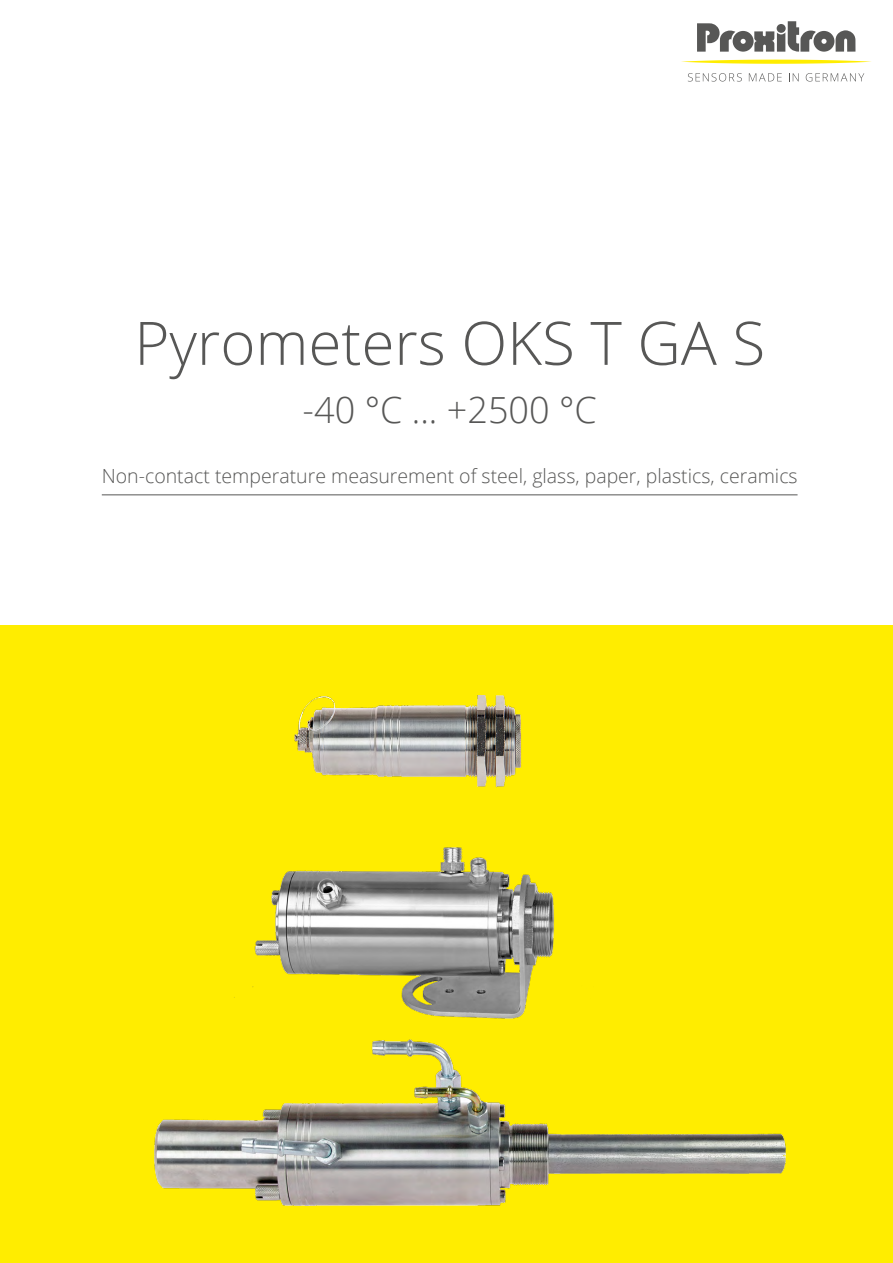
<style>
.page{position:relative;width:893px;height:1263px;background:#fff}
.page>*{position:absolute;margin:0;border:0;box-sizing:border-box;transform-origin:0 0}
.t1{font:300 60px "Open Sans";color:#575756}
.t2{font:300 36px "Open Sans";color:#575756}
.t3{font:300 19.5px "Open Sans";color:#575756}
</style>
<div class="page">
<div style="left:0;top:625px;width:893px;height:638px;background:#ffed00"></div>
<svg style="left:688px;top:73px;width:54px;height:9px"></svg>
<svg style="left:749px;top:73px;width:33px;height:8px"></svg>
<svg style="left:789px;top:73px;width:10px;height:8px"></svg>
<svg style="left:806px;top:73px;width:58px;height:9px"></svg>
<svg style="left:681px;top:60px;width:190px;height:4px"></svg>
<svg style="left:697px;top:21px;width:158px;height:31px"></svg>
<hr style="left:102px;top:495px;width:695px;height:1px;background:#575756">
<img style="left:154px;top:696px;width:632px;height:509px">
<h1 class="t1" style="left:134px;top:302px;width:632px">Pyrometers OKS T GA S</h1>
<h2 class="t2" style="left:303px;top:385px;width:296px">-40 °C ... +2500 °C</h2>
<p class="t3" style="left:102px;top:462px;width:697px">Non-contact temperature measurement of steel, glass, paper, plastics, ceramics</p>
</div>
